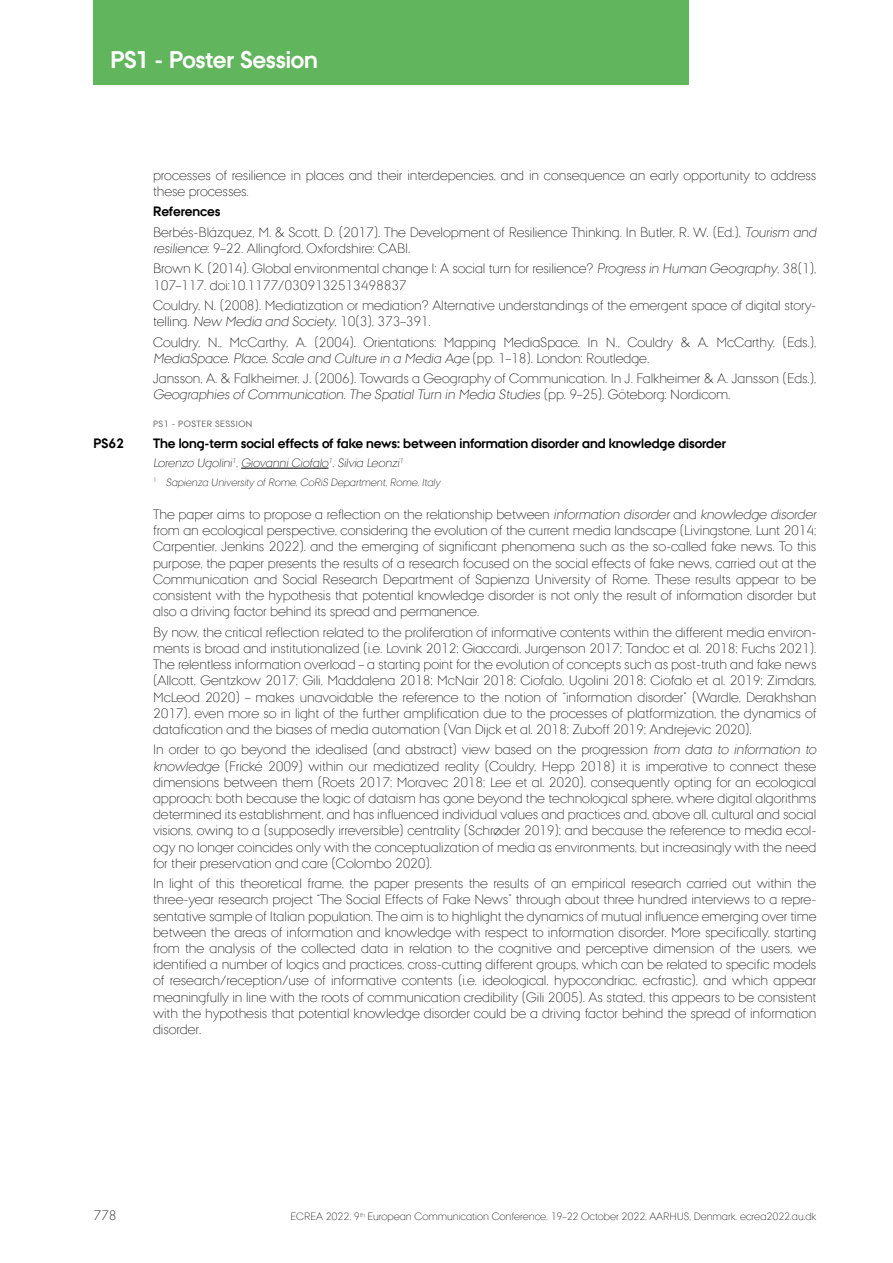
<style>
.page{position:relative;width:893px;height:1263px;background:#fff}
.page>*{position:absolute;margin:0;border:0;box-sizing:border-box;transform-origin:0 0}
.t1{font:700 24px "AU Passata";letter-spacing:-.01em;color:#fff}
.t2{font:300 13.5px/16.2px "AU Passata";letter-spacing:-.005em;color:#000}
.t3{font:700 13.5px "AU Passata";letter-spacing:-.005em;color:#000}
.t4{font:300 12px "AU Passata";color:#000}
.t5{font:300 10.5px "AU Passata";letter-spacing:-.005em;color:#000}
.t6{font:9px "AU Passata";letter-spacing:.05em;color:#575756}
</style>
<div class="page">
<div style="left:94px;top:0;width:595px;height:85px;background:#61b55c"></div>
<hr style="left:241px;top:468px;width:87px;height:1px;background:#000">
<h1 class="t1" style="left:111px;top:46px;width:209px">PS1 - Poster Session</h1>
<p class="t2" style="left:153px;top:167px;width:665px">processes of resilience in places and their interdepencies, and in consequence an early opportunity to address these processes.</p>
<p class="t3" style="left:153px;top:204px;width:69px">References</p>
<p class="t2" style="left:153px;top:224px;width:667px">Berbés-Blázquez, M. &amp; Scott, D. (2017). The Development of Resilience Thinking. In Butler, R. W. (Ed.), Tourism and resilience: 9–22. Allingford, Oxfordshire: CABI.</p>
<p class="t2" style="left:153px;top:261px;width:665px">Brown K. (2014). Global environmental change I: A social turn for resilience? Progress in Human Geography, 38(1),<br>107–117. doi:10.1177/0309132513498837</p>
<p class="t2" style="left:153px;top:297px;width:665px">Couldry, N. (2008). Mediatization or mediation? Alternative understandings of the emergent space of digital story&shy;telling. New Media and Society, 10(3), 373–391.</p>
<p class="t2" style="left:153px;top:334px;width:665px">Couldry, N., McCarthy, A. (2004). Orientations: Mapping MediaSpace. In N., Couldry &amp; A. McCarthy, (Eds.),<br>MediaSpace. Place, Scale and Culture in a Media Age ( p p . 1 – 1 8 ) . Lo n d o n : R o u t l ed g e .</p>
<p class="t2" style="left:153px;top:371px;width:665px">Jansson, A. &amp; Falkheimer, J. (2006). Towards a Geography of Communication. In J. Falkheimer &amp; A. Jansson (Eds.),<br>Geographies of Communication. The Spatial Turn in Media Studies ( p p . 9–2 5 ) . Göte bo rg : N o rd i co m .</p>
<p class="t6" style="left:153px;top:419px;width:101px">PS1 - POSTER SESSION</p>
<p class="t3" style="left:94px;top:435px;width:32px">PS62</p>
<p class="t3" style="left:153px;top:435px;width:575px">The long-term social effects of fake news: between information disorder and knowledge disorder</p>
<p class="t4" style="left:153px;top:456px;width:253px">Lorenzo Ugolini<sup>1</sup>, Giovanni Ciofalo<sup>1</sup>, Silvia Leonzi<sup>1</sup></p>
<p class="t5" style="left:153px;top:476px;width:291px"><sup>1</sup> Sapienza University of Rome, CoRiS Department, Rome, Italy</p>
<p class="t2" style="left:153px;top:506px;width:667px">The paper aims to propose a reflection on the relationship between information disorder and knowledge disorder from an ecological perspective, considering the evolution of the current media landscape (Livingstone, Lunt 2014; Carpentier, Jenkins 2022). and the emerging of significant phenomena such as the so-called fake news. To this purpose, the paper presents the results of a research focused on the social effects of fake news, carried out at the Communication and Social Research Department of Sapienza University of Rome. These results appear to be consistent with the hypothesis that potential knowledge disorder is not only the result of information disorder but also a driving factor behind its spread and permanence.</p>
<p class="t2" style="left:153px;top:624px;width:665px;text-align:justify">By now, the critical reflection related to the proliferation of informative contents within the different media environ&shy;ments is broad and institutionalized (i.e. Lovink 2012; Giaccardi, Jurgenson 2017; Tandoc et al. 2018; Fuchs 2021).<br>The relentless information overload – a starting point for the evolution of concepts such as post-truth and fake news (Allcott, Gentzkow 2017; Gili, Maddalena 2018; McNair 2018; Ciofalo, Ugolini 2018; Ciofalo et al. 2019; Zimdars, McLeod 2020) – makes unavoidable the reference to the notion of “information disorder” (Wardle, Derakhshan 2017), even more so in light of the further amplification due to the processes of platformization, the dynamics of datafication and the biases of media automation (Van Dijck et al. 2018; Zuboff 2019; Andrejevic 2020).</p>
<p class="t2" style="left:153px;top:742px;width:667px">In order to go beyond the idealised (and abstract) view based on the progression from data to information to knowledge (Frické 2009) within our mediatized reality (Couldry, Hepp 2018) it is imperative to connect these dimensions between them (Roets 2017; Moravec 2018; Lee et al. 2020), consequently opting for an ecological approach: both because the logic of dataism has gone beyond the technological sphere, where digital algorithms determined its establishment, and has influenced individual values and practices and, above all, cultural and social visions, owing to a (supposedly irreversible) centrality (Schrøder 2019); and because the reference to media ecol&shy;ogy no longer coincides only with the conceptualization of media as environments, but increasingly with the need for their preservation and care (Colombo 2020).</p>
<p class="t2" style="left:153px;top:875px;width:665px;text-align:justify">In light of this theoretical frame, the paper presents the results of an empirical research carried out within the three-year research project “The Social Effects of Fake News” through about three hundred interviews to a repre&shy;sentative sample of Italian population. The aim is to highlight the dynamics of mutual influence emerging over time between the areas of information and knowledge with respect to information disorder. More specifically, starting from the analysis of the collected data in relation to the cognitive and perceptive dimension of the users, we identified a number of logics and practices, cross-cutting different groups, which can be related to specific models of research/reception/use of informative contents (i.e. ideological, hypocondriac, ecfrastic), and which appear meaningfully in line with the roots of communication credibility (Gili 2005). As stated, this appears to be consistent with the hypothesis that potential knowledge disorder could be a driving factor behind the spread of information disorder.</p>
<p class="t2" style="left:94px;top:1208px;width:25px">778</p>
<p class="t5" style="left:290px;top:1211px;width:527px">ECREA 2022, 9<sup>th</sup> European Communication Conference, 19–22 October 2022, AARHUS, Denmark, ecrea2022.au.dk</p>
</div>
